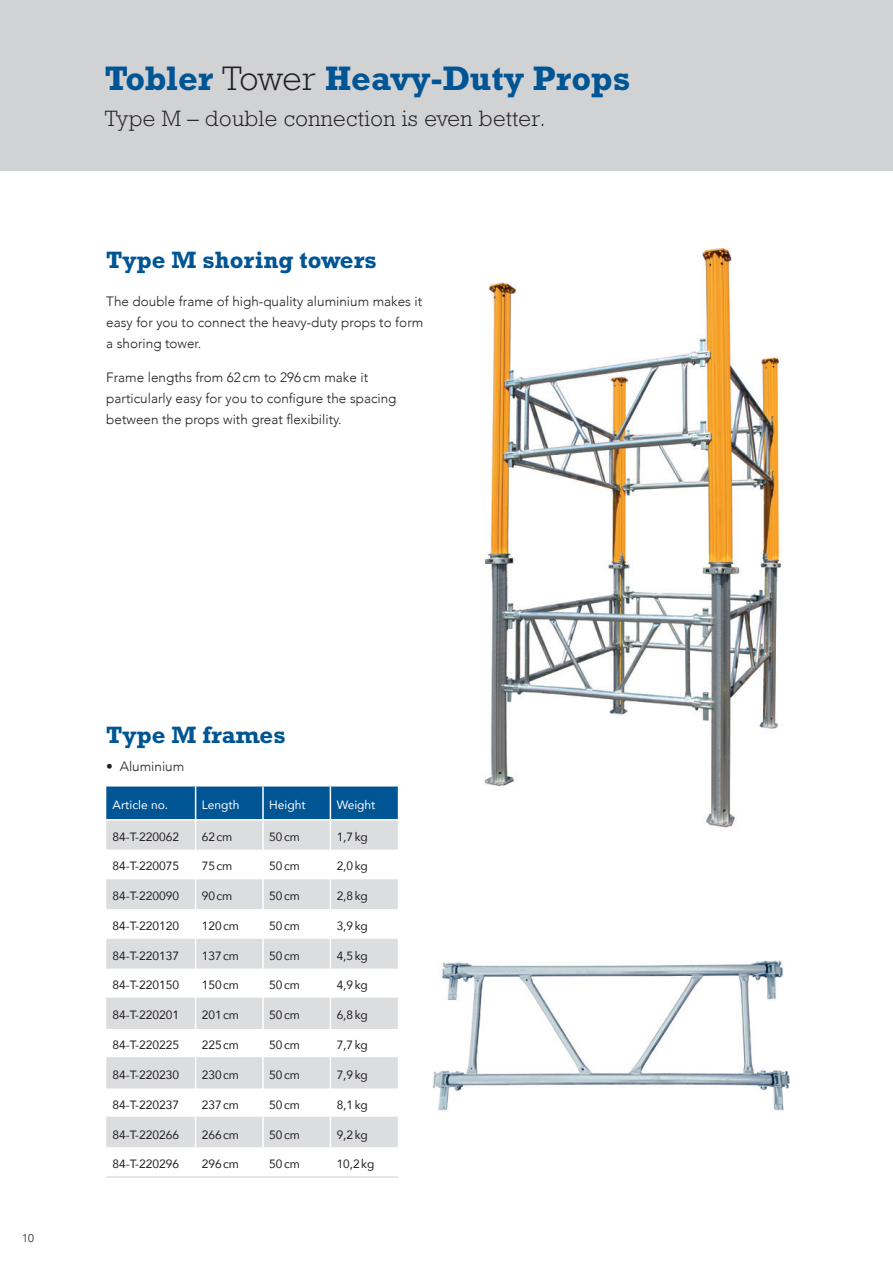
<style>
.page{position:relative;width:893px;height:1263px;background:#fff}
.page>*{position:absolute;margin:0;border:0;box-sizing:border-box;transform-origin:0 0}
.t1{font:700 34.5px "Rockwell Std";color:#005595}
.t2{font:700 24px "Rockwell Std";color:#005595}
.t3{font:300 22.5px "Rockwell Std";letter-spacing:.02em;color:#231f20}
.t4{font:300 13.5px/21px "Avenir";color:#231f20;text-align:justify}
.t5{font:12px "Avenir";color:#231f20}
.t6{font:12px "Avenir";color:#fff}
.t7{font:300 11.25px "Avenir";color:#231f20}
.s1{font-weight:300;color:#231f20}
</style>
<div class="page">
<img style="left:484px;top:247px;width:298px;height:581px">
<img style="left:432px;top:960px;width:358px;height:151px">
<div style="left:0;top:0;width:893px;height:170px;background:#d1d2d4"></div>
<svg style="left:106px;top:849px;width:292px;height:298px"></svg>
<hr style="left:106px;top:998px;width:89px;height:1px;background:#dcdddf">
<hr style="left:196px;top:998px;width:66px;height:1px;background:#dcdddf">
<hr style="left:264px;top:998px;width:66px;height:1px;background:#dcdddf">
<hr style="left:331px;top:998px;width:67px;height:1px;background:#dcdddf">
<hr style="left:106px;top:1027px;width:89px;height:2px;background:#dcdddf">
<hr style="left:196px;top:1027px;width:66px;height:2px;background:#dcdddf">
<hr style="left:264px;top:1027px;width:66px;height:2px;background:#dcdddf">
<hr style="left:331px;top:1027px;width:67px;height:2px;background:#dcdddf">
<hr style="left:106px;top:1057px;width:89px;height:2px;background:#dcdddf">
<hr style="left:196px;top:1057px;width:66px;height:2px;background:#dcdddf">
<hr style="left:264px;top:1057px;width:66px;height:2px;background:#dcdddf">
<hr style="left:331px;top:1057px;width:67px;height:2px;background:#dcdddf">
<hr style="left:106px;top:1087px;width:89px;height:1px;background:#dcdddf">
<hr style="left:196px;top:1087px;width:66px;height:1px;background:#dcdddf">
<hr style="left:264px;top:1087px;width:66px;height:1px;background:#dcdddf">
<hr style="left:331px;top:1087px;width:67px;height:1px;background:#dcdddf">
<hr style="left:106px;top:1117px;width:89px;height:1px;background:#dcdddf">
<hr style="left:196px;top:1117px;width:66px;height:1px;background:#dcdddf">
<hr style="left:264px;top:1117px;width:66px;height:1px;background:#dcdddf">
<hr style="left:331px;top:1117px;width:67px;height:1px;background:#dcdddf">
<hr style="left:106px;top:1176px;width:90px;height:2px;background:#dcdddf">
<hr style="left:196px;top:1176px;width:67px;height:2px;background:#dcdddf">
<hr style="left:263px;top:1176px;width:67px;height:2px;background:#dcdddf">
<hr style="left:330px;top:1176px;width:68px;height:2px;background:#dcdddf">
<svg style="left:106px;top:786px;width:292px;height:63px;background:#709bbb"></svg>
<hr style="left:195px;top:849px;width:1px;height:30px;background:#fff">
<hr style="left:262px;top:849px;width:2px;height:30px;background:#fff">
<hr style="left:330px;top:849px;width:1px;height:30px;background:#fff">
<hr style="left:195px;top:879px;width:1px;height:30px;background:#fff">
<hr style="left:262px;top:879px;width:2px;height:30px;background:#fff">
<hr style="left:330px;top:879px;width:1px;height:30px;background:#fff">
<hr style="left:195px;top:909px;width:1px;height:30px;background:#fff">
<hr style="left:262px;top:909px;width:2px;height:30px;background:#fff">
<hr style="left:330px;top:909px;width:1px;height:30px;background:#fff">
<hr style="left:195px;top:939px;width:1px;height:30px;background:#fff">
<hr style="left:262px;top:939px;width:2px;height:30px;background:#fff">
<hr style="left:330px;top:939px;width:1px;height:30px;background:#fff">
<svg style="left:195px;top:969px;width:1px;height:29px"></svg>
<hr style="left:262px;top:969px;width:2px;height:29px;background:#fff">
<svg style="left:330px;top:969px;width:1px;height:29px"></svg>
<hr style="left:195px;top:998px;width:1px;height:30px;background:#fff">
<hr style="left:262px;top:998px;width:2px;height:30px;background:#fff">
<hr style="left:330px;top:998px;width:1px;height:30px;background:#fff">
<hr style="left:195px;top:1028px;width:1px;height:30px;background:#fff">
<hr style="left:262px;top:1028px;width:2px;height:30px;background:#fff">
<hr style="left:330px;top:1028px;width:1px;height:30px;background:#fff">
<hr style="left:195px;top:1058px;width:1px;height:30px;background:#fff">
<hr style="left:262px;top:1058px;width:2px;height:30px;background:#fff">
<hr style="left:330px;top:1058px;width:1px;height:30px;background:#fff">
<svg style="left:195px;top:1088px;width:1px;height:29px"></svg>
<hr style="left:262px;top:1088px;width:2px;height:29px;background:#fff">
<svg style="left:330px;top:1088px;width:1px;height:29px"></svg>
<hr style="left:195px;top:1117px;width:1px;height:30px;background:#fff">
<hr style="left:262px;top:1117px;width:2px;height:30px;background:#fff">
<hr style="left:330px;top:1117px;width:1px;height:30px;background:#fff">
<h1 class="t1" style="left:105px;top:58px;width:527px">Tobler <span class="s1">Tower</span> Heavy-Duty Props</h1>
<h3 class="t3" style="left:105px;top:105px;width:442px">Type M – double connection is even better.</h3>
<h2 class="t2" style="left:106px;top:246px;width:272px">Type M shoring towers</h2>
<p class="t4" style="left:106px;top:291px;width:319px">The double frame of high-quality aluminium makes it easy for you to connect the heavy-duty props to form a shoring tower.</p>
<p class="t4" style="left:106px;top:367px;width:292px;text-align:left">Frame lengths from 62cm to 296cm make it particularly easy for you to configure the spacing between the props with great flexibility.</p>
<p class="t7" style="left:22px;top:1231px;width:13px">10</p>
<h2 class="t2" style="left:106px;top:720px;width:181px">Type M frames</h2>
<p class="t4" style="left:106px;top:756px;width:79px">• Aluminium</p>
<p class="t6" style="left:113px;top:795px;width:57px">Article no.</p>
<p class="t6" style="left:202px;top:795px;width:39px">Length</p>
<p class="t6" style="left:269px;top:795px;width:38px">Height</p>
<p class="t6" style="left:337px;top:795px;width:40px">Weight</p>
<p class="t5" style="left:113px;top:827px;width:68px">84-T-220062</p>
<p class="t5" style="left:202px;top:827px;width:32px">62cm</p>
<p class="t5" style="left:269px;top:827px;width:32px">50cm</p>
<p class="t5" style="left:337px;top:827px;width:33px">1,7kg</p>
<p class="t5" style="left:113px;top:857px;width:68px">84-T-220075</p>
<p class="t5" style="left:202px;top:857px;width:32px">75cm</p>
<p class="t5" style="left:269px;top:857px;width:32px">50cm</p>
<p class="t5" style="left:337px;top:857px;width:33px">2,0kg</p>
<p class="t5" style="left:113px;top:886px;width:68px">84-T-220090</p>
<p class="t5" style="left:202px;top:886px;width:32px">90cm</p>
<p class="t5" style="left:269px;top:886px;width:32px">50cm</p>
<p class="t5" style="left:337px;top:886px;width:33px">2,8kg</p>
<p class="t5" style="left:113px;top:916px;width:68px">84-T-220120</p>
<p class="t5" style="left:202px;top:916px;width:39px">120cm</p>
<p class="t5" style="left:269px;top:916px;width:32px">50cm</p>
<p class="t5" style="left:337px;top:916px;width:33px">3,9kg</p>
<p class="t5" style="left:113px;top:946px;width:68px">84-T-220137</p>
<p class="t5" style="left:202px;top:946px;width:39px">137cm</p>
<p class="t5" style="left:269px;top:946px;width:32px">50cm</p>
<p class="t5" style="left:337px;top:946px;width:33px">4,5kg</p>
<p class="t5" style="left:113px;top:975px;width:68px">84-T-220150</p>
<p class="t5" style="left:202px;top:975px;width:39px">150cm</p>
<p class="t5" style="left:269px;top:975px;width:32px">50cm</p>
<p class="t5" style="left:337px;top:975px;width:33px">4,9kg</p>
<p class="t5" style="left:113px;top:1005px;width:68px">84-T-220201</p>
<p class="t5" style="left:202px;top:1005px;width:39px">201cm</p>
<p class="t5" style="left:269px;top:1005px;width:32px">50cm</p>
<p class="t5" style="left:337px;top:1005px;width:33px">6,8kg</p>
<p class="t5" style="left:113px;top:1035px;width:68px">84-T-220225</p>
<p class="t5" style="left:202px;top:1035px;width:39px">225cm</p>
<p class="t5" style="left:269px;top:1035px;width:32px">50cm</p>
<p class="t5" style="left:337px;top:1035px;width:33px">7,7kg</p>
<p class="t5" style="left:113px;top:1065px;width:68px">84-T-220230</p>
<p class="t5" style="left:202px;top:1065px;width:39px">230cm</p>
<p class="t5" style="left:269px;top:1065px;width:32px">50cm</p>
<p class="t5" style="left:337px;top:1065px;width:33px">7,9kg</p>
<p class="t5" style="left:113px;top:1095px;width:68px">84-T-220237</p>
<p class="t5" style="left:202px;top:1095px;width:39px">237cm</p>
<p class="t5" style="left:269px;top:1095px;width:32px">50cm</p>
<p class="t5" style="left:337px;top:1095px;width:33px">8,1kg</p>
<p class="t5" style="left:113px;top:1125px;width:68px">84-T-220266</p>
<p class="t5" style="left:202px;top:1125px;width:39px">266cm</p>
<p class="t5" style="left:269px;top:1125px;width:32px">50cm</p>
<p class="t5" style="left:337px;top:1125px;width:33px">9,2kg</p>
<p class="t5" style="left:113px;top:1154px;width:68px">84-T-220296</p>
<p class="t5" style="left:202px;top:1154px;width:39px">296cm</p>
<p class="t5" style="left:269px;top:1154px;width:32px">50cm</p>
<p class="t5" style="left:337px;top:1154px;width:39px">10,2kg</p>
</div>
